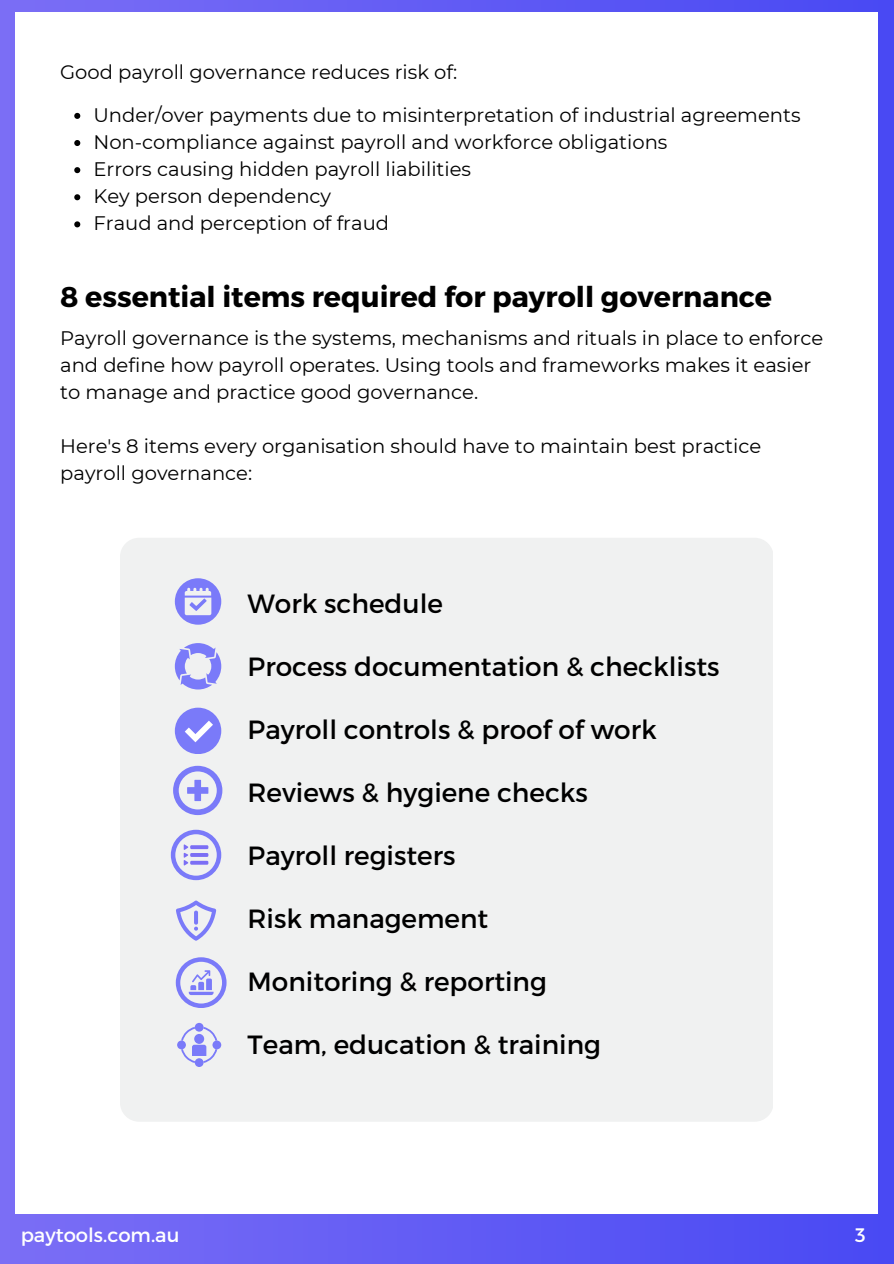
<style>
.page{position:relative;width:894px;height:1264px;background:#fff}
.page>*{position:absolute;margin:0;border:0;box-sizing:border-box;transform-origin:0 0}
.t1{font:700 28.5px "Montserrat";color:#000}
.t2{font:26.25px "Montserrat";color:#000}
.t3{font:19.5px/27.2px "Montserrat";color:#000}
.t4{font:19.5px "Montserrat";color:#fff}
</style>
<div class="page">
<div style="left:0;top:0;width:893px;height:1263px;background:linear-gradient(to right,#7f73f5,#4e4ff3)"></div>
<div style="left:16px;top:13px;width:861px;height:1201px;background:#fff"></div>
<div style="left:120px;top:537px;width:652px;height:584px;background:#f0f1f1;border-radius:19px"></div>
<svg style="left:175px;top:578px;width:46px;height:46px"></svg>
<svg style="left:175px;top:643px;width:46px;height:46px"></svg>
<div style="left:175px;top:707px;width:46px;height:46px;background:#7a7af9;border-radius:50%"></div>
<svg style="left:185px;top:720px;width:28px;height:22px"></svg>
<svg style="left:177px;top:1022px;width:44px;height:44px"></svg>
<svg style="left:74px;top:113px;width:6px;height:6px"></svg>
<svg style="left:74px;top:140px;width:6px;height:6px"></svg>
<svg style="left:74px;top:167px;width:6px;height:6px"></svg>
<svg style="left:74px;top:194px;width:6px;height:6px"></svg>
<svg style="left:74px;top:221px;width:6px;height:6px"></svg>
<svg style="left:173px;top:765px;width:49px;height:50px"></svg>
<svg style="left:176px;top:900px;width:40px;height:40px"></svg>
<svg style="left:176px;top:957px;width:50px;height:50px"></svg>
<svg style="left:171px;top:829px;width:50px;height:51px"></svg>
<p class="t3" style="left:60px;top:58px;width:398px">Good payroll governance reduces risk of:</p>
<p class="t3" style="left:93px;top:101px;width:708px">Under/over payments due to misinterpretation of industrial agreements Non-compliance against payroll and workforce obligations<br>Errors causing hidden payroll liabilities<br>Key person dependency<br>Fraud and perception of fraud</p>
<h1 class="t1" style="left:60px;top:278px;width:713px">8 essential items required for payroll governance</h1>
<p class="t3" style="left:60px;top:324px;width:764px">Payroll governance is the systems, mechanisms and rituals in place to enforce and define how payroll operates. Using tools and frameworks makes it easier to manage and practice good governance.</p>
<p class="t3" style="left:60px;top:432px;width:702px">Here's 8 items every organisation should have to maintain best practice payroll governance:</p>
<h2 class="t2" style="left:247px;top:586px;width:197px">Work schedule</h2>
<h2 class="t2" style="left:247px;top:649px;width:473px">Process documentation &amp; checklists</h2>
<h2 class="t2" style="left:247px;top:712px;width:410px">Payroll controls &amp; proof of work</h2>
<h2 class="t2" style="left:247px;top:775px;width:342px">Reviews &amp; hygiene checks</h2>
<h2 class="t2" style="left:247px;top:838px;width:209px">Payroll registers</h2>
<h2 class="t2" style="left:247px;top:901px;width:242px">Risk management</h2>
<h2 class="t2" style="left:247px;top:964px;width:301px">Monitoring &amp; reporting</h2>
<h2 class="t2" style="left:247px;top:1027px;width:355px">Team, education &amp; training</h2>
<p class="t4" style="left:21px;top:1222px;width:160px">paytools.com.au</p>
<p class="t4" style="left:855px;top:1222px;width:12px">3</p>
</div>
